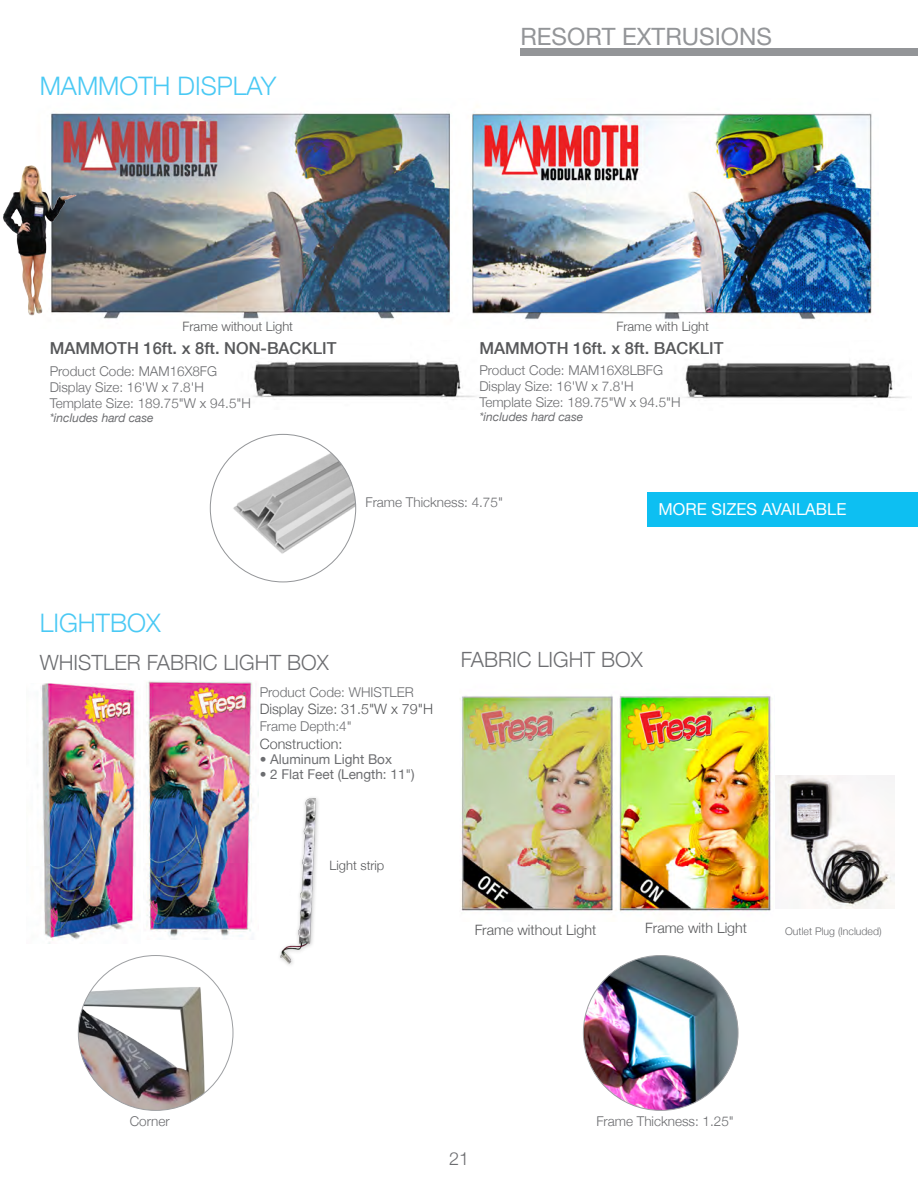
<style>
.page{position:relative;width:918px;height:1188px;background:#fff}
.page>*{position:absolute;margin:0;border:0;box-sizing:border-box;transform-origin:0 0}
.Product_Title_17pt{font:300 25.5px "Helvetica Neue";color:#4ac9f4}
.Product_Title_16pt{font:24px "Helvetica Neue LT Pro";color:#939598}
.Product_Sub_Title_14{font:300 21px "Helvetica Neue";color:#6c6d70}
.page{font:300 18px "Helvetica Neue";color:#6c6d70}
.Product_Name_11pt_Me{font:500 16.5px "Helvetica Neue";color:#57585a}
.Outdoor_Product_Titl{font:16.5px "Helvetica Neue";color:#fff}
.Body_Text__Intro_Tex{font:300 14.25px "Helvetica Neue";color:#57585a}
.Price_12pt_bold{font:300 14.25px "Helvetica Neue";color:#57585a}
.Product_Code__9pt_li{font:300 13.5px "Helvetica Neue";color:#6c6d70}
.t1{font:13.5px "Helvetica Neue";color:#6c6d70}
.Price_12pt_bold-2{font:300 13.5px "Helvetica Neue";color:#6c6d70}
.Body_Text__Intro_Tex-2{font:300 13.5px "Helvetica Neue";color:#6c6d70}
.Body_Text__Intro_Tex-3{font:300 12.9px "Helvetica Neue";color:#57585a}
.t2{font:italic 12px "Helvetica Neue";color:#6c6d70}
.Option_Text_7pt_regu{font:300 10.5px "Helvetica Neue";color:#6c6d70}
</style>
<div class="page">
<img style="left:146px;top:680px;width:108px;height:260px">
<img style="left:37px;top:684px;width:103px;height:259px">
<img style="left:775px;top:775px;width:119px;height:134px">
<img style="left:460px;top:694px;width:312px;height:217px">
<img style="left:253px;top:361px;width:223px;height:39px">
<img style="left:684px;top:362px;width:223px;height:37px">
<img style="left:51px;top:112px;width:822px;height:208px">
<img style="left:3px;top:153px;width:76px;height:166px">
<img style="left:78px;top:965px;width:155px;height:145px">
<img style="left:583px;top:956px;width:155px;height:154px;border-radius:77px">
<div style="left:647px;top:492px;width:271px;height:34px;background:#0dbff2"></div>
<img style="left:210px;top:434px;width:146px;height:148px">
<img style="left:279px;top:797px;width:40px;height:168px">
<div style="left:520px;top:48px;width:398px;height:8px;background:#939598"></div>
<p class="Product_Title_17pt" style="left:40px;top:65px;width:238px">MAMMOTH DISPLAY</p>
<p class="Product_Title_16pt" style="left:520px;top:22px;width:253px">RESORT EXTRUSIONS</p>
<p class="Body_Text__Intro_Tex-3" style="left:183px;top:316px;width:112px">Frame without Light</p>
<p class="Body_Text__Intro_Tex-3" style="left:617px;top:316px;width:94px">Frame with Light</p>
<p class="Product_Code__9pt_li" style="left:50px;top:360px;width:169px">Product Code: MAM16X8FG</p>
<p class="Product_Code__9pt_li" style="left:50px;top:376px;width:156px">Display Size: 16'W x 7.8'H</p>
<p class="Product_Code__9pt_li" style="left:50px;top:393px;width:203px">Template Size: 189.75"W x 94.5"H</p>
<p class="t2" style="left:50px;top:408px;width:106px">*includes hard case</p>
<p class="Product_Name_11pt_Me" style="left:50px;top:335px;width:289px">MAMMOTH 16ft. x 8ft. NON-BACKLIT</p>
<p class="Product_Name_11pt_Me" style="left:479px;top:335px;width:246px">MAMMOTH 16ft. x 8ft. BACKLIT</p>
<p class="Product_Code__9pt_li" style="left:479px;top:359px;width:185px">Product Code: MAM16X8LBFG</p>
<p class="Product_Code__9pt_li" style="left:479px;top:375px;width:156px">Display Size: 16'W x 7.8'H</p>
<p class="Product_Code__9pt_li" style="left:479px;top:391px;width:203px">Template Size: 189.75"W x 94.5"H</p>
<p class="t2" style="left:479px;top:406px;width:106px">*includes hard case</p>
<p class="Product_Code__9pt_li" style="left:365px;top:491px;width:139px">Frame Thickness: 4.75"</p>
<p class="Outdoor_Product_Titl" style="left:659px;top:495px;width:189px">MORE SIZES AVAILABLE</p>
<p class="Product_Title_17pt" style="left:40px;top:602px;width:122px">LIGHTBOX</p>
<p class="Product_Sub_Title_14" style="left:40px;top:645px;width:291px">WHISTLER FABRIC LIGHT BOX</p>
<p class="Price_12pt_bold-2" style="left:260px;top:682px;width:156px">Product Code: WHISTLER</p>
<p class="Price_12pt_bold" style="left:260px;top:698px;width:175px">Display Size: 31.5"W x 79"H</p>
<p class="Body_Text__Intro_Tex-2" style="left:260px;top:716px;width:94px">Frame Depth:4"</p>
<p class="Body_Text__Intro_Tex" style="left:260px;top:732px;width:84px">Construction:</p>
<p class="t1" style="left:260px;top:747px;width:134px">• Aluminum Light Box</p>
<p class="t1" style="left:260px;top:762px;width:157px">• 2 Flat Feet (Length: 11")</p>
<p class="Product_Sub_Title_14" style="left:461px;top:643px;width:184px">FABRIC LIGHT BOX</p>
<p class="Body_Text__Intro_Tex-3" style="left:330px;top:855px;width:56px">Light strip</p>
<p class="Body_Text__Intro_Tex" style="left:475px;top:918px;width:123px">Frame without Light</p>
<p class="Body_Text__Intro_Tex" style="left:645px;top:917px;width:103px">Frame with Light</p>
<p class="Option_Text_7pt_regu" style="left:785px;top:922px;width:98px">Outlet Plug (Included)</p>
<p class="Product_Code__9pt_li" style="left:130px;top:1110px;width:42px">Corner</p>
<p class="Product_Code__9pt_li" style="left:596px;top:1110px;width:139px">Frame Thickness: 1.25"</p>
<p class="page" style="left:449px;top:1144px;width:22px">21</p>
</div>
